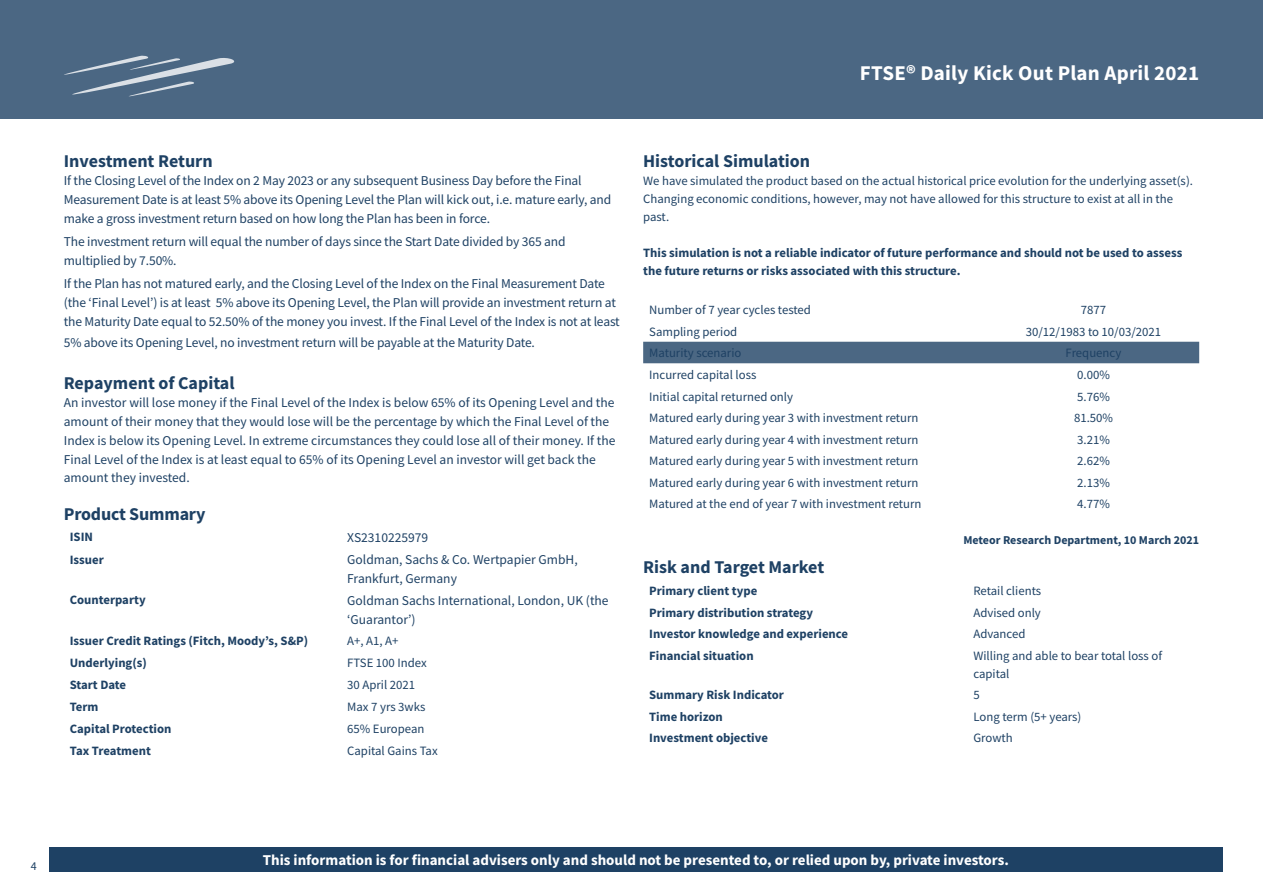
<style>
.page{position:relative;width:1263px;height:893px;background:#fff}
.page>*{position:absolute;margin:0;border:0;box-sizing:border-box;transform-origin:0 0}
.Plan_header{font:700 21px "Source Sans Pro";letter-spacing:.01em;color:#fff}
.Sub_heading{font:700 18px "Source Sans Pro";color:#1e4164}
.Body_copy_bold{font:700 15px "Source Sans Pro";color:#fff}
.Sub_heading-2{font:13.5px/18.8px "Source Sans Pro";letter-spacing:-.01em;color:#1e4164}
.Body_Text{font:13.5px/18.8px "Source Sans Pro";letter-spacing:-.01em;color:#1e4164}
.Body_copy{font:12.75px/18px "Source Sans Pro";color:#1e4164}
.Body_copy-2{font:700 12.75px/18px "Source Sans Pro";color:#1e4164}
.Body_copy-3{font:700 12.75px "Source Sans Pro";letter-spacing:-.02em;color:#1e4164}
.t1{font:700 12px "Source Sans Pro";color:#1e4164}
.t2{font:12px "Source Sans Pro";color:#1e4164}
</style>
<div class="page">
<div style="left:643px;top:342px;width:556px;height:21px;background:#4b6783"></div>
<div style="left:0;top:0;width:1263px;height:118px;background:#4b6783"></div>
<svg style="left:64px;top:55px;width:171px;height:42px"></svg>
<div style="left:49px;top:847px;width:1174px;height:25px;background:#1e4164"></div>
<p class="Plan_header" style="left:860px;top:58px;width:341px">FTSE® Daily Kick Out Plan April 2021</p>
<p class="Sub_heading" style="left:64px;top:148px;width:150px">Investment Return</p>
<p class="Sub_heading-2" style="left:64px;top:171px;width:549px">If the Closing Level of the Index on 2 May 2023 or any subsequent Business Day before the Final<br>Measurement Date is at least 5% above its Opening Level the Plan will kick out, i.e. mature early, and make a gross investment return based on how long the Plan has been in force.</p>
<p class="Body_Text" style="left:64px;top:232px;width:503px">The investment return will equal the number of days since the Start Date divided by 365 and multiplied by 7.50%.</p>
<p class="Sub_heading-2" style="left:64px;top:274px;width:557px">If the Plan has not matured early, and the Closing Level of the Index on the Final Measurement Date (the ‘Final Level’) is at least 5% above its Opening Level, the Plan will provide an investment return at the Maturity Date equal to 52.50% of the money you invest. If the Final Level of the Index is not at least</p>
<p class="Sub_heading-2" style="left:64px;top:333px;width:473px">5% above its Opening Level, no investment return will be payable at the Maturity Date.</p>
<p class="Sub_heading" style="left:64px;top:370px;width:172px">Repayment of Capital</p>
<p class="Sub_heading-2" style="left:64px;top:393px;width:553px">An investor will lose money if the Final Level of the Index is below 65% of its Opening Level and the amount of their money that they would lose will be the percentage by which the Final Level of the Index is below its Opening Level. In extreme circumstances they could lose all of their money. If the Final Level of the Index is at least equal to 65% of its Opening Level an investor will get back the amount they invested.</p>
<p class="Sub_heading" style="left:64px;top:502px;width:143px">Product Summary</p>
<p class="Body_copy-2" style="left:70px;top:528px;width:25px">ISIN</p>
<p class="Body_Text" style="left:347px;top:528px;width:83px">XS2310225979</p>
<p class="Body_copy-2" style="left:70px;top:550px;width:36px">Issuer</p>
<p class="Body_Text" style="left:347px;top:550px;width:232px">Goldman, Sachs &amp; Co. Wertpapier GmbH,<br>Frankfurt, Germany</p>
<p class="Body_copy-2" style="left:70px;top:591px;width:77px">Counterparty</p>
<p class="Body_Text" style="left:347px;top:591px;width:263px">Goldman Sachs International, London, UK (the ‘Guarantor’)</p>
<p class="Body_copy-2" style="left:70px;top:632px;width:240px">Issuer Credit Ratings (Fitch, Moody’s, S&amp;P)</p>
<p class="Body_copy" style="left:347px;top:632px;width:53px">A+, A1, A+</p>
<p class="Body_copy-2" style="left:70px;top:654px;width:79px">Underlying(s)</p>
<p class="Body_copy" style="left:347px;top:654px;width:81px">FTSE 100 Index</p>
<p class="Body_copy-3" style="left:70px;top:676px;width:58px">Start Date</p>
<p class="Body_copy" style="left:347px;top:676px;width:69px">30 April 2021</p>
<p class="Body_copy-2" style="left:70px;top:698px;width:30px">Term</p>
<p class="Body_copy" style="left:347px;top:698px;width:80px">Max 7 yrs 3wks</p>
<p class="Body_copy-2" style="left:70px;top:720px;width:103px">Capital Protection</p>
<p class="Body_copy" style="left:347px;top:720px;width:79px">65% European</p>
<p class="Body_copy-2" style="left:70px;top:741px;width:83px">Tax Treatment</p>
<p class="Body_copy" style="left:347px;top:742px;width:92px">Capital Gains Tax</p>
<p class="Sub_heading" style="left:643px;top:148px;width:168px">Historical Simulation</p>
<p class="Body_copy" style="left:643px;top:171px;width:551px">We have simulated the product based on the actual historical price evolution for the underlying asset(s).<br>Changing economic conditions, however, may not have allowed for this structure to exist at all in the past.</p>
<p class="Body_copy-2" style="left:643px;top:243px;width:541px">This simulation is not a reliable indicator of future performance and should not be used to assess the future returns or risks associated with this structure.</p>
<p class="Body_copy" style="left:649px;top:301px;width:163px">Number of 7 year cycles tested</p>
<p class="Body_copy" style="left:1081px;top:301px;width:27px">7877</p>
<p class="Body_copy" style="left:649px;top:322px;width:90px">Sampling period</p>
<p class="Body_copy" style="left:1026px;top:322px;width:137px">30/12/1983 to 10/03/2021</p>
<p class="Body_copy" style="left:649px;top:344px;width:94px">Maturity scenario</p>
<p class="Body_copy" style="left:1065px;top:344px;width:57px">Frequency</p>
<p class="Body_copy" style="left:649px;top:366px;width:109px">Incurred capital loss</p>
<p class="Body_copy" style="left:1077px;top:366px;width:34px">0.00%</p>
<p class="Body_copy" style="left:649px;top:387px;width:145px">Initial capital returned only</p>
<p class="Body_copy" style="left:1077px;top:387px;width:34px">5.76%</p>
<p class="Body_copy" style="left:649px;top:409px;width:271px">Matured early during year 3 with investment return</p>
<p class="Body_copy" style="left:1074px;top:409px;width:41px">81.50%</p>
<p class="Body_copy" style="left:649px;top:430px;width:271px">Matured early during year 4 with investment return</p>
<p class="Body_copy" style="left:1077px;top:430px;width:34px">3.21%</p>
<p class="Body_copy" style="left:649px;top:452px;width:271px">Matured early during year 5 with investment return</p>
<p class="Body_copy" style="left:1077px;top:452px;width:34px">2.62%</p>
<p class="Body_copy" style="left:649px;top:474px;width:271px">Matured early during year 6 with investment return</p>
<p class="Body_copy" style="left:1077px;top:474px;width:34px">2.13%</p>
<p class="Body_copy" style="left:649px;top:495px;width:274px">Matured at the end of year 7 with investment return</p>
<p class="Body_copy" style="left:1077px;top:495px;width:34px">4.77%</p>
<p class="t1" style="left:963px;top:532px;width:237px">Meteor Research Department, 10 March 2021</p>
<p class="Sub_heading" style="left:643px;top:555px;width:183px">Risk and Target Market</p>
<p class="Body_copy-2" style="left:649px;top:581px;width:110px">Primary client type</p>
<p class="Body_copy" style="left:973px;top:582px;width:69px">Retail clients</p>
<p class="Body_copy-2" style="left:649px;top:603px;width:165px">Primary distribution strategy</p>
<p class="Body_copy" style="left:973px;top:603px;width:69px">Advised only</p>
<p class="Body_copy-2" style="left:649px;top:625px;width:200px">Investor knowledge and experience</p>
<p class="Body_copy" style="left:973px;top:625px;width:54px">Advanced</p>
<p class="Body_copy-2" style="left:649px;top:646px;width:106px">Financial situation</p>
<p class="Body_copy" style="left:973px;top:646px;width:190px">Willing and able to bear total loss of capital</p>
<p class="Body_copy-2" style="left:649px;top:686px;width:136px">Summary Risk Indicator</p>
<p class="Body_copy" style="left:973px;top:686px;width:8px">5</p>
<p class="Body_copy-2" style="left:649px;top:707px;width:75px">Time horizon</p>
<p class="Body_copy" style="left:973px;top:707px;width:110px">Long term (5+ years)</p>
<p class="Body_copy-2" style="left:649px;top:729px;width:120px">Investment objective</p>
<p class="Body_copy" style="left:973px;top:729px;width:41px">Growth</p>
<p class="t2" style="left:31px;top:858px;width:7px">4</p>
<p class="Body_copy_bold" style="left:263px;top:850px;width:747px">This information is for financial advisers only and should not be presented to, or relied upon by, private investors.</p>
</div>
